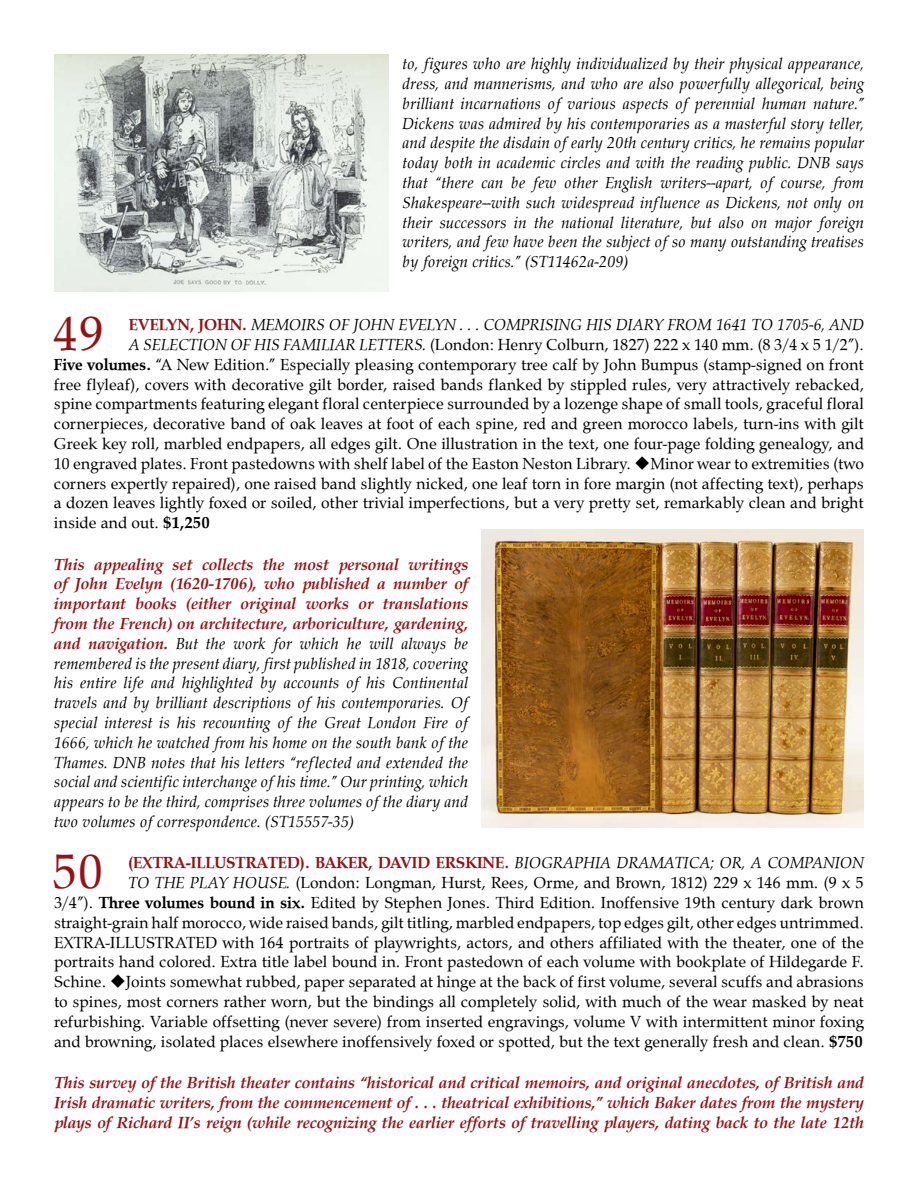
<style>
.page{position:relative;width:918px;height:1188px;background:#fff}
.page>*{position:absolute;margin:0;border:0;box-sizing:border-box;transform-origin:0 0}
.t1{font:49.95px "URW Palladio";color:#941215}
.t2{font:16.5px/19.8px "URW Palladio";color:#000;text-align:right}
.t3{font:italic 16.5px/19.8px "URW Palladio";color:#000;text-align:justify}
.t4{font:italic 700 16.5px/19.8px "URW Palladio";color:#941215;text-align:justify}
.s1{font-weight:700;font-style:normal;color:#941215}
.s2{font-style:italic}
.s3{font-weight:700}
.s4{font-weight:700;color:#941215}
</style>
<div class="page">
<img style="left:54px;top:54px;width:335px;height:238px">
<img style="left:482px;top:529px;width:382px;height:298px">
<p class="t3" style="left:402px;top:54px;width:463px">to, figures who are highly individualized by their physical appearance, dress, and mannerisms, and who are also powerfully allegorical, being brilliant incarnations of various aspects of perennial human nature.” Dickens was admired by his contemporaries as a masterful story teller, and despite the disdain of early 20th century critics, he remains popular today both in academic circles and with the reading public. DNB says that “there can be few other English writers--apart, of course, from Shakespeare--with such widespread influence as Dickens, not only on their successors in the national literature, but also on major foreign writers, and few have been the subject of so many outstanding treatises by foreign critics.” (ST11462a-209)</p>
<h1 class="t1" style="left:53px;top:303px;width:52px">49</h1>
<p class="t3" style="left:129px;top:315px;width:737px"><span class="s1">EVELYN, JOHN.</span> MEMOIRS OF JOHN EVELYN . . . COMPRISING HIS DIARY FROM 1641 TO 1705-6, AND</p>
<p class="t2" style="left:129px;top:335px;width:737px"><span class="s2">A SELECTION OF HIS FAMILIAR LETTERS.</span> (London: Henry Colburn, 1827) 222 x 140 mm. (8 3/4 x 5 1/2”).</p>
<p class="t2" style="left:54px;top:354px;width:812px"><span class="s3">Five volumes.</span> “A New Edition.” Especially pleasing contemporary tree calf by John Bumpus (stamp-signed on front</p>
<p class="t2" style="left:54px;top:374px;width:812px">free flyleaf), covers with decorative gilt border, raised bands flanked by stippled rules, very attractively rebacked,</p>
<p class="t2" style="left:54px;top:394px;width:812px">spine compartments featuring elegant floral centerpiece surrounded by a lozenge shape of small tools, graceful floral</p>
<p class="t2" style="left:54px;top:414px;width:812px">cornerpieces, decorative band of oak leaves at foot of each spine, red and green morocco labels, turn-ins with gilt</p>
<p class="t2" style="left:54px;top:434px;width:812px">Greek key roll, marbled endpapers, all edges gilt. One illustration in the text, one four-page folding genealogy, and</p>
<p class="t2" style="left:54px;top:453px;width:811px">10 engraved plates. Front pastedowns with shelf label of the Easton Neston Library. ◆Minor wear to extremities (two</p>
<p class="t2" style="left:54px;top:473px;width:812px">corners expertly repaired), one raised band slightly nicked, one leaf torn in fore margin (not affecting text), perhaps</p>
<p class="t2" style="left:54px;top:493px;width:812px">a dozen leaves lightly foxed or soiled, other trivial imperfections, but a very pretty set, remarkably clean and bright</p>
<p class="t2" style="left:54px;top:513px;width:157px">inside and out. <span class="s3">$1,250</span></p>
<p class="t3" style="left:54px;top:554px;width:416px"><span class="s4">This appealing set collects the most personal writings of John Evelyn (1620-1706), who published a number of important books (either original works or translations from the French) on architecture, arboriculture, gardening, and navigation.</span> But the work for which he will always be remembered is the present diary, first published in 1818, covering his entire life and highlighted by accounts of his Continental travels and by brilliant descriptions of his contemporaries. Of special interest is his recounting of the Great London Fire of 1666, which he watched from his home on the south bank of the Thames. DNB notes that his letters “reflected and extended the social and scientific interchange of his time.” Our printing, which appears to be the third, comprises three volumes of the diary and two volumes of correspondence. (ST15557-35)</p>
<h1 class="t1" style="left:52px;top:841px;width:52px">50</h1>
<p class="t2" style="left:54px;top:853px;width:812px"><span class="s4">(EXTRA-ILLUSTRATED). BAKER, DAVID ERSKINE.</span> <span class="s2">BIOGRAPHIA DRAMATICA; OR, A COMPANION<br>TO THE PLAY HOUSE.</span> (London: Longman, Hurst, Rees, Orme, and Brown, 1812) 229 x 146 mm. (9 x 5<br>3/4”). <span class="s3">Three volumes bound in six.</span> Edited by Stephen Jones. Third Edition. Inoffensive 19th century dark brown straight-grain half morocco, wide raised bands, gilt titling, marbled endpapers, top edges gilt, other edges untrimmed.<br>EXTRA-ILLUSTRATED with 164 portraits of playwrights, actors, and others affiliated with the theater, one of the portraits hand colored. Extra title label bound in. Front pastedown of each volume with bookplate of Hildegarde F.<br>Schine. ◆Joints somewhat rubbed, paper separated at hinge at the back of first volume, several scuffs and abrasions to spines, most corners rather worn, but the bindings all completely solid, with much of the wear masked by neat refurbishing. Variable offsetting (never severe) from inserted engravings, volume V with intermittent minor foxing and browning, isolated places elsewhere inoffensively foxed or spotted, but the text generally fresh and clean. <span class="s3">$750</span></p>
<p class="t4" style="left:54px;top:1073px;width:812px">This survey of the British theater contains “historical and critical memoirs, and original anecdotes, of British and Irish dramatic writers, from the commencement of . . . theatrical exhibitions,” which Baker dates from the mystery plays of Richard II’s reign (while recognizing the earlier efforts of travelling players, dating back to the late 12th</p>
</div>
